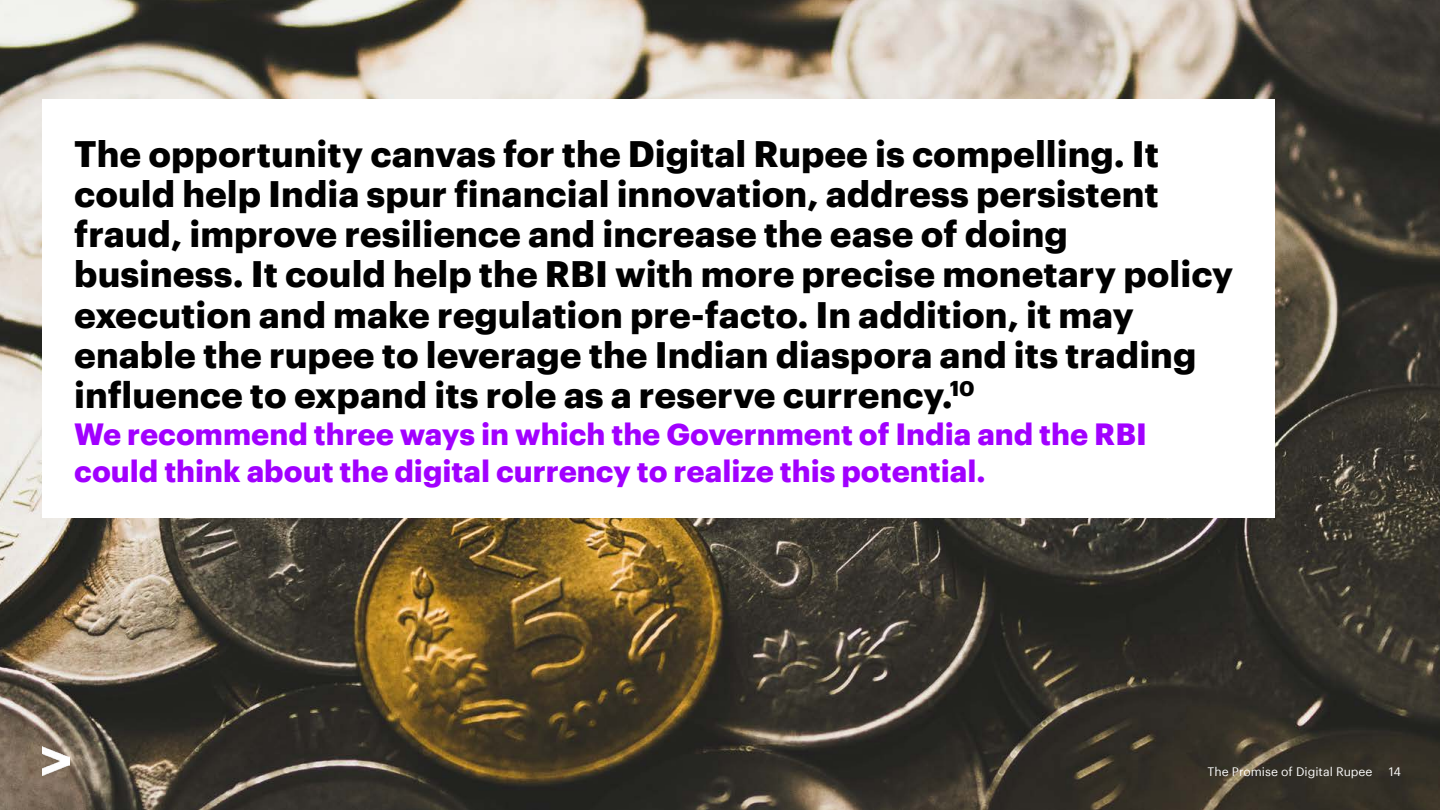
<style>
.page{position:relative;width:1440px;height:810px;background:#fff}
.page>*{position:absolute;margin:0;border:0;box-sizing:border-box;transform-origin:0 0}
.t1{font:700 36px/40.2px "Graphik";color:#000}
.t2{font:700 30px/37.2px "Graphik";color:#a100ff}
.t3{font:12px "Graphik";color:#fff}
</style>
<div class="page">
<img style="left:0;top:0;width:1440px;height:810px">
<div style="left:42px;top:99px;width:1233px;height:418px;background:#fff"></div>
<img style="left:43px;top:746px;width:26px;height:29px">
<p class="t1" style="left:74px;top:130px;width:1161px">The opportunity canvas for the Digital Rupee is compelling. It could help India spur financial innovation, address persistent fraud, improve resilience and increase the ease of doing business. It could help the RBI with more precise monetary policy execution and make regulation pre-facto. In addition, it may enable the rupee to leverage the Indian diaspora and its trading influence to expand its role as a reserve currency.<sup>10</sup></p>
<p class="t2" style="left:74px;top:413px;width:1074px">We recommend three ways in which the Government of India and the RBI could think about the digital currency to realize this potential.</p>
<p class="t3" style="left:1208px;top:762px;width:166px">The Promise of Digital Rupee</p>
<p class="t3" style="left:1389px;top:762px;width:14px">14</p>
</div>
